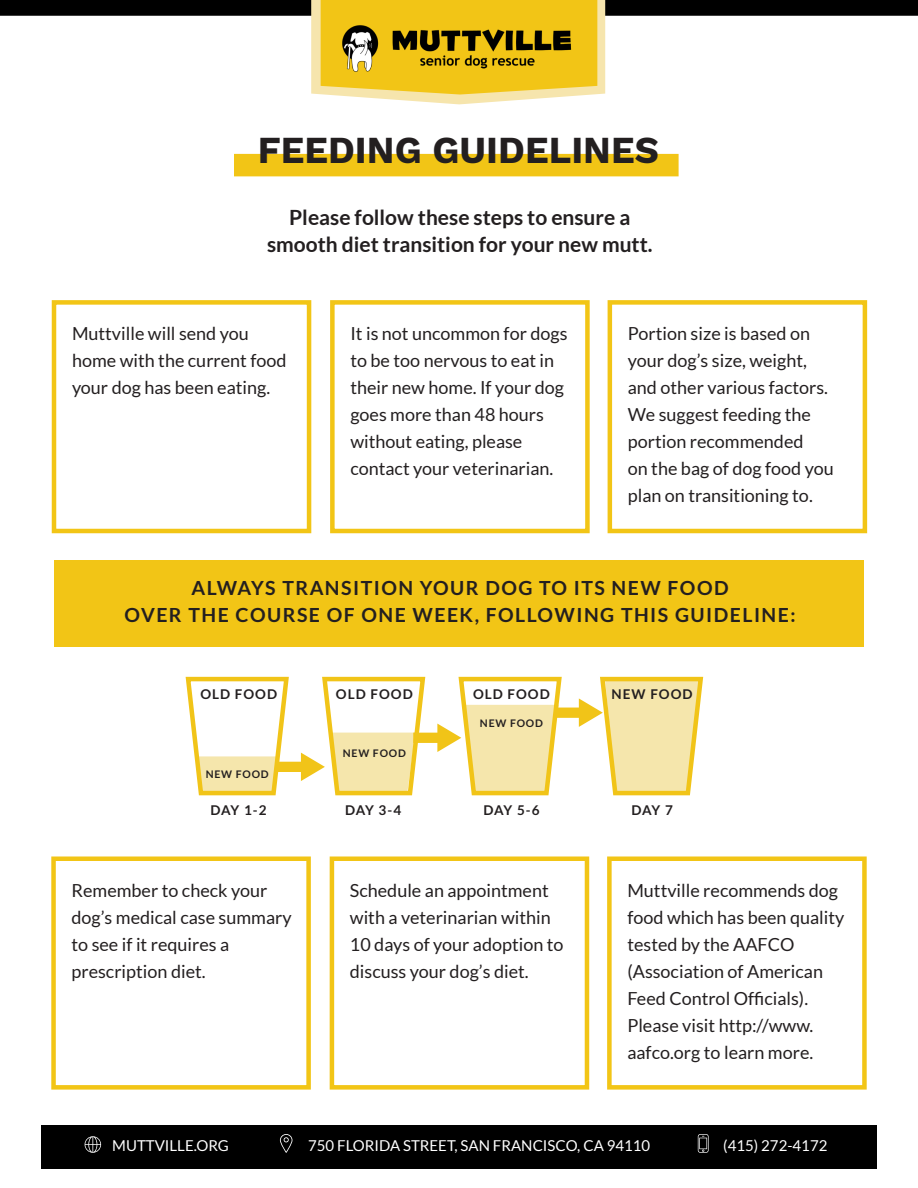
<style>
.page{position:relative;width:918px;height:1188px;background:#fff}
.page>*{position:absolute;margin:0;border:0;box-sizing:border-box;transform-origin:0 0}
.t1{font:37.5px "Work Sans";color:#231f20}
.t2{font:700 21px/27px "Lato";color:#231f20;text-align:center}
.t3{font:700 19.5px/27px "Lato";letter-spacing:.075em;color:#231f20;text-align:center}
.t4{font:18px/27px "Lato";color:#231f20}
.t5{font:15px "Lato";color:#fff}
.t6{font:700 13.5px "Lato";letter-spacing:.075em;color:#231f20}
.t7{font:700 10.5px "Lato";letter-spacing:.075em;color:#231f20}
</style>
<div class="page">
<div style="left:0;top:0;width:918px;height:16px;background:#000"></div>
<svg style="left:311px;top:0;width:294px;height:104px;background:#f3d04b"></svg>
<img style="left:384px;top:18px;width:194px;height:53px">
<img style="left:340px;top:24px;width:40px;height:49px">
<div style="left:41px;top:1125px;width:836px;height:43px;background:#000"></div>
<svg style="left:280px;top:1134px;width:12px;height:19px"></svg>
<svg style="left:698px;top:1134px;width:11px;height:19px"></svg>
<svg style="left:85px;top:1136px;width:16px;height:17px"></svg>
<div style="left:234px;top:154px;width:445px;height:22px;background:#f2c516"></div>
<div style="left:52px;top:300px;width:259px;height:233px;border:4px solid #f2c516"></div>
<div style="left:330px;top:300px;width:260px;height:233px;border:4px solid #f2c516"></div>
<div style="left:608px;top:300px;width:259px;height:233px;border:4px solid #f2c516"></div>
<div style="left:54px;top:561px;width:810px;height:86px;background:#f2c516"></div>
<svg style="left:185px;top:676px;width:519px;height:120px"></svg>
<div style="left:51px;top:856px;width:260px;height:234px;border:4px solid #f2c516"></div>
<div style="left:330px;top:856px;width:259px;height:234px;border:4px solid #f2c516"></div>
<div style="left:607px;top:856px;width:260px;height:234px;border:4px solid #f2c516"></div>
<p class="t1" style="left:258px;top:121px;width:403px">FEEDING GUIDELINES</p>
<p class="t2" style="left:267px;top:203px;width:387px">Please follow these steps to ensure a smooth diet transition for your new mutt.</p>
<p class="t4" style="left:72px;top:320px;width:216px">Muttville will send you home with the current food your dog has been eating.</p>
<p class="t4" style="left:350px;top:320px;width:219px">It is not uncommon for dogs to be too nervous to eat in their new home. If your dog goes more than 48 hours without eating, please contact your veterinarian.</p>
<p class="t4" style="left:628px;top:320px;width:207px">Portion size is based on your dog’s size, weight, and other various factors.<br>We suggest feeding the portion recommended<br>on the bag of dog food you plan on transitioning to.</p>
<p class="t3" style="left:125px;top:574px;width:673px">ALWAYS TRANSITION YOUR DOG TO ITS NEW FOOD<br>OVER THE COURSE OF ONE WEEK, FOLLOWING THIS GUIDELINE:</p>
<p class="t6" style="left:200px;top:687px;width:78px">OLD FOOD</p>
<p class="t6" style="left:336px;top:687px;width:78px">OLD FOOD</p>
<p class="t6" style="left:473px;top:687px;width:78px">OLD FOOD</p>
<p class="t7" style="left:206px;top:768px;width:64px">NEW FOOD</p>
<p class="t7" style="left:343px;top:747px;width:64px">NEW FOOD</p>
<p class="t7" style="left:480px;top:717px;width:64px">NEW FOOD</p>
<p class="t6" style="left:612px;top:687px;width:82px">NEW FOOD</p>
<p class="t6" style="left:211px;top:803px;width:58px">DAY 1-2</p>
<p class="t6" style="left:345px;top:803px;width:58px">DAY 3-4</p>
<p class="t6" style="left:483px;top:803px;width:58px">DAY 5-6</p>
<p class="t6" style="left:631px;top:803px;width:43px">DAY 7</p>
<p class="t4" style="left:72px;top:877px;width:222px">Remember to check your dog’s medical case summary to see if it requires a prescription diet.</p>
<p class="t4" style="left:350px;top:877px;width:215px">Schedule an appointment with a veterinarian within<br>10 days of your adoption to discuss your dog’s diet.</p>
<p class="t4" style="left:627px;top:877px;width:219px">Muttville recommends dog food which has been quality tested by the AAFCO (Association of American<br>Feed Control Officials).<br>Please visit http://www. aafco.org to learn more.</p>
<p class="t5" style="left:112px;top:1138px;width:118px">MUTTVILLE.ORG</p>
<p class="t5" style="left:308px;top:1138px;width:344px">750 FLORIDA STREET, SAN FRANCISCO, CA 94110</p>
<p class="t5" style="left:723px;top:1137px;width:106px">(415) 272-4172</p>
</div>
